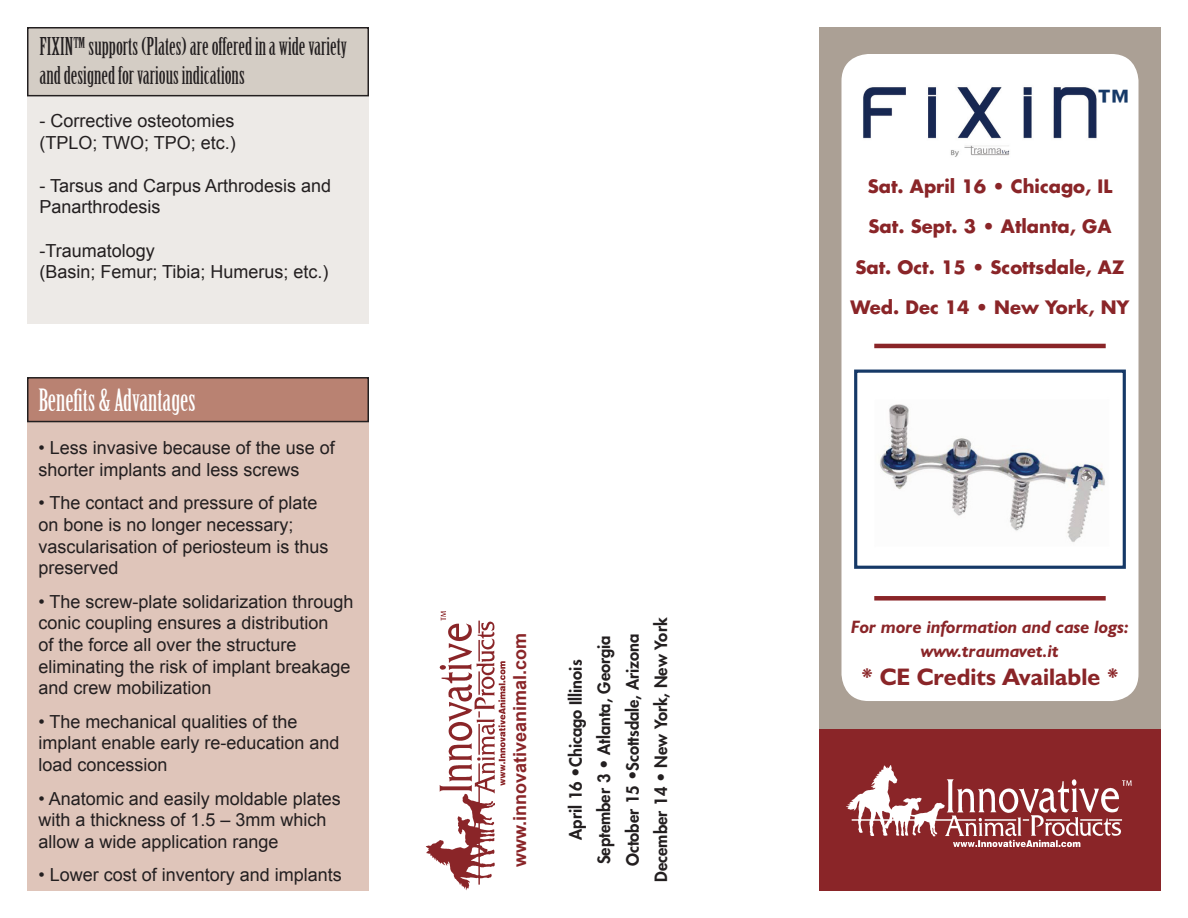
<style>
.page{position:relative;width:1188px;height:918px;background:#fff}
.page>*{position:absolute;margin:0;border:0;box-sizing:border-box;transform-origin:0 0}
.t1{font:700 48px "Humanist 521 BT";color:#163967}
.t2{font:30px "Birch Std";color:#fff}
.t3{font:24px/28.8px "Birch Std";color:#231f20}
.t4{font:700 24px "Humanist 521 BT";color:#8a2528}
.t5{font:18px/21.6px "Arial";color:#231f20}
.t6{font:700 18px "Futura";color:#8a2528}
.t7{font:italic 700 18px/23.4px "Humanist 521 BT";color:#8a2528;text-align:center}
.t8{font:700 18px "Arial";color:#8a2528}
.t9{font:800 16.5px "Futura";color:#231f20}
</style>
<div class="page">
<div style="left:819px;top:27px;width:342px;height:864px;background:#aba095"></div>
<img style="left:426px;top:611px;width:80px;height:280px">
<div style="left:842px;top:54px;width:296px;height:647px;background:#fff;border-radius:27px"></div>
<div style="left:819px;top:729px;width:342px;height:162px;background:#8a2528"></div>
<img style="left:846px;top:765px;width:286px;height:82px">
<img style="left:863px;top:87px;width:234px;height:70px">
<img style="left:879px;top:404px;width:226px;height:138px">
<div style="left:854px;top:370px;width:272px;height:199px;border:3px solid #163967"></div>
<hr style="left:874px;top:344px;width:232px;height:4px;background:#8a2528">
<div style="left:27px;top:407px;width:342px;height:484px;background:#dfc5ba"></div>
<div style="left:28px;top:378px;width:340px;height:44px;background:#b98272"></div>
<div style="left:27px;top:377px;width:342px;height:45px;border:2px solid #231f20"></div>
<div style="left:874px;top:596px;width:232px;height:5px;background:#8a2528"></div>
<div style="left:27px;top:27px;width:342px;height:296px;background:#edeae7"></div>
<div style="left:28px;top:28px;width:340px;height:68px;background:#d4cdc5"></div>
<div style="left:27px;top:27px;width:342px;height:69px;border:2px solid #231f20"></div>
<p class="t3" style="left:39px;top:32px;width:309px">FIXIN™ supports (Plates) are offered in a wide variety and designed for various indications</p>
<p class="t5" style="left:39px;top:110px;width:197px">- Corrective osteotomies</p>
<p class="t5" style="left:39px;top:132px;width:198px">(TPLO; TWO; TPO; etc.)</p>
<p class="t5" style="left:39px;top:175px;width:293px">- Tarsus and Carpus Arthrodesis and<br>Panarthrodesis</p>
<p class="t5" style="left:39px;top:240px;width:117px">-Traumatology</p>
<p class="t5" style="left:39px;top:261px;width:291px">(Basin; Femur; Tibia; Humerus; etc.)</p>
<p class="t2" style="left:39px;top:383px;width:159px">Benefits &amp; Advantages</p>
<p class="t5" style="left:39px;top:437px;width:298px">• Less invasive because of the use of shorter implants and less screws</p>
<p class="t5" style="left:39px;top:492px;width:292px">• The contact and pressure of plate on bone is no longer necessary; vascularisation of periosteum is thus preserved</p>
<p class="t5" style="left:39px;top:591px;width:317px">• The screw-plate solidarization through conic coupling ensures a distribution<br>of the force all over the structure eliminating the risk of implant breakage and crew mobilization</p>
<p class="t5" style="left:39px;top:711px;width:303px">• The mechanical qualities of the implant enable early re-education and load concession</p>
<p class="t5" style="left:39px;top:788px;width:304px">• Anatomic and easily moldable plates with a thickness of 1.5 – 3mm which allow a wide application range</p>
<p class="t5" style="left:39px;top:864px;width:305px">• Lower cost of inventory and implants</p>
<p class="t1" style="left:1094px;top:77px;width:41px">™</p>
<p class="t6" style="left:868px;top:174px;width:246px">Sat. April 16 • Chicago, IL</p>
<p class="t6" style="left:869px;top:215px;width:244px">Sat. Sept. 3 • Atlanta, GA</p>
<p class="t6" style="left:855px;top:255px;width:271px">Sat. Oct. 15 • Scottsdale, AZ</p>
<p class="t6" style="left:851px;top:296px;width:280px">Wed. Dec 14 • New York, NY</p>
<p class="t8" style="left:508px;top:867px;width:236px;rotate:-90deg">www.innovativeanimal.com</p>
<p class="t9" style="left:565px;top:840px;width:182px;rotate:-90deg">April 16 •Chicago Illinois</p>
<p class="t9" style="left:593px;top:864px;width:230px;rotate:-90deg">September 3 • Atlanta, Georgia</p>
<p class="t9" style="left:622px;top:866px;width:234px;rotate:-90deg">October 15 •Scottsdale, Arizona</p>
<p class="t9" style="left:650px;top:882px;width:266px;rotate:-90deg">December 14 • New York, New York</p>
<p class="t7" style="left:851px;top:615px;width:279px">For more information and case logs: www.traumavet.it</p>
<p class="t4" style="left:861px;top:662px;width:259px">* CE Credits Available *</p>
</div>
